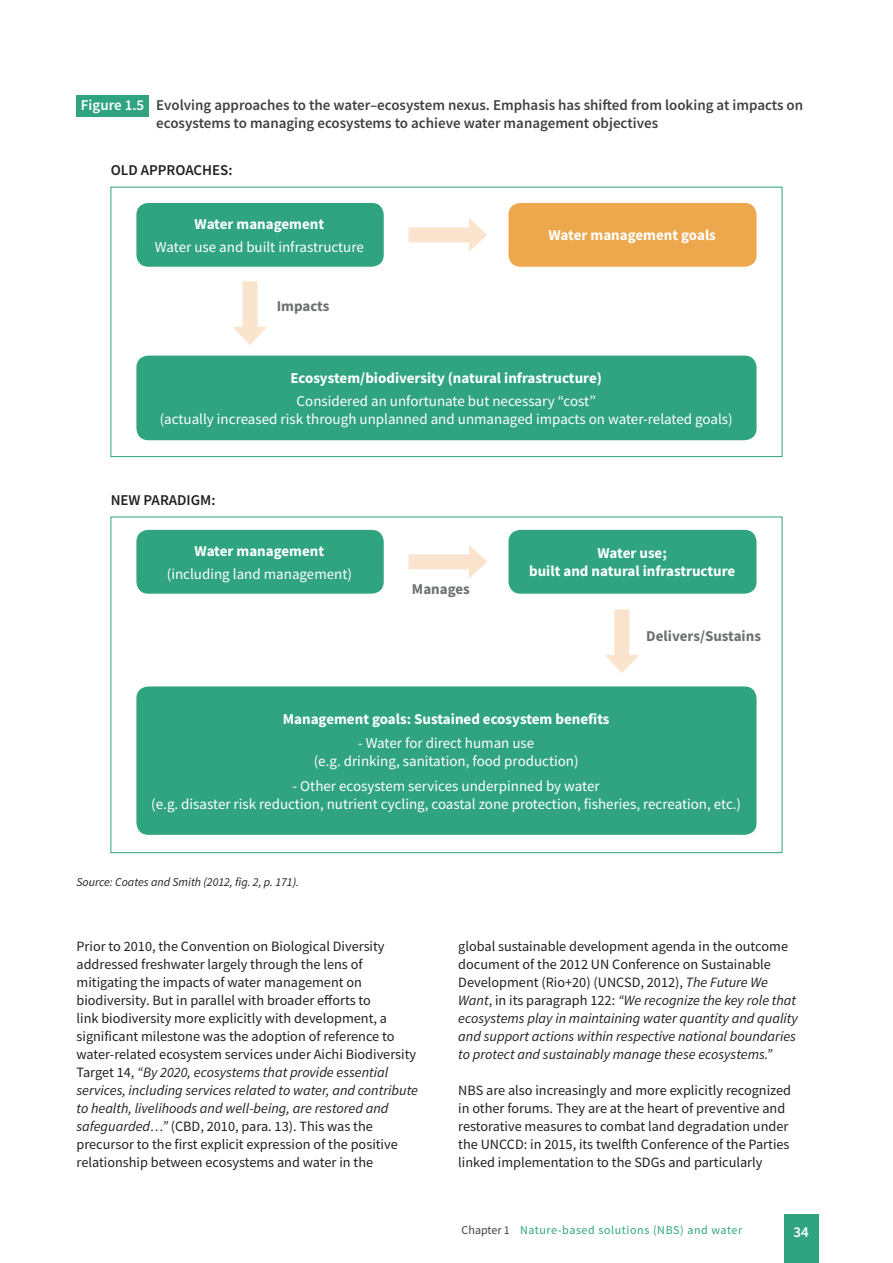
<style>
.page{position:relative;width:893px;height:1263px;background:#fff}
.page>*{position:absolute;margin:0;border:0;box-sizing:border-box;transform-origin:0 0}
.t1{font:15px/18px "Source Sans Pro";color:#fff;text-align:center}
.t2{font:700 15px/18px "Source Sans Pro";color:#fff;text-align:center}
.TITLE_figure{font:600 15px/18px "Source Sans Pro";color:#414142}
.t3{font:700 15px "Source Sans Pro";color:#6d6f71}
.t4{font:600 15px "Source Sans Pro";color:#231f20}
.t5{font:600 15px "Source Sans Pro";color:#fff}
.Body_9_5pt_REGULAR{font:14.25px/18px "Source Sans Pro";color:#231f20}
.Body_9_5pt_REGULAR-2{font:italic 14.25px/18px "Source Sans Pro";color:#231f20}
.Chapter_TITLE{font:12px "Source Sans Pro";letter-spacing:.05em;color:#2fa47f}
.Note{font:italic 12px "Source Sans Pro";color:#231f20}
.s1{color:#fff}
.s2{font-style:italic}
.s3{font-style:normal}
.s4{color:#414142}
</style>
<div class="page">
<div style="left:784px;top:1215px;width:34px;height:48px;background:#2fa47f"></div>
<div style="left:136px;top:203px;width:248px;height:64px;background:#2fa47f;border-radius:12px"></div>
<div style="left:136px;top:530px;width:248px;height:64px;background:#2fa47f;border-radius:12px"></div>
<div style="left:136px;top:356px;width:620px;height:84px;background:#2fa47f;border-radius:12px"></div>
<div style="left:136px;top:686px;width:620px;height:149px;background:#2fa47f;border-radius:12px"></div>
<div style="left:508px;top:203px;width:248px;height:64px;background:#eda74c;border-radius:12px"></div>
<div style="left:508px;top:530px;width:248px;height:64px;background:#2fa47f;border-radius:12px"></div>
<div style="left:409px;top:227px;width:67px;height:15px;background:#fae4cd"></div>
<svg style="left:469px;top:218px;width:18px;height:34px"></svg>
<div style="left:409px;top:554px;width:67px;height:15px;background:#fae4cd"></div>
<svg style="left:469px;top:545px;width:18px;height:34px"></svg>
<div style="left:242px;top:281px;width:15px;height:53px;background:#fae4cd"></div>
<svg style="left:233px;top:327px;width:34px;height:18px"></svg>
<div style="left:614px;top:609px;width:15px;height:53px;background:#fae4cd"></div>
<svg style="left:605px;top:655px;width:34px;height:18px"></svg>
<div style="left:111px;top:187px;width:671px;height:270px;border:1px solid #2fa47f"></div>
<div style="left:77px;top:95px;width:72px;height:22px;background:#2fa47f"></div>
<p class="TITLE_figure" style="left:156px;top:96px;width:648px;text-indent:-75px"><span class="s1">Figure 1.5</span> Evolving approaches to the water–ecosystem nexus. Emphasis has shifted from looking at impacts on ecosystems to managing ecosystems to achieve water management objectives</p>
<p class="t4" style="left:111px;top:160px;width:123px">OLD APPROACHES:</p>
<p class="t2" style="left:195px;top:215px;width:131px">Water management</p>
<p class="t1" style="left:155px;top:238px;width:210px">Water use and built infrastructure</p>
<p class="t3" style="left:277px;top:296px;width:54px">Impacts</p>
<p class="t2" style="left:549px;top:226px;width:169px">Water management goals</p>
<p class="t2" style="left:290px;top:369px;width:313px">Ecosystem/biodiversity (natural infrastructure)</p>
<p class="t1" style="left:160px;top:392px;width:574px">Considered an unfortunate but necessary “cost”<br>(actually increased risk through unplanned and unmanaged impacts on water-related goals)</p>
<p class="t4" style="left:111px;top:490px;width:106px">NEW PARADIGM:</p>
<p class="t2" style="left:195px;top:542px;width:131px">Water management</p>
<p class="t1" style="left:167px;top:564px;width:187px">(including land management)</p>
<p class="t3" style="left:412px;top:579px;width:59px">Manages</p>
<p class="t2" style="left:529px;top:544px;width:208px">Water use;<br>built and natural infrastructure</p>
<p class="t3" style="left:646px;top:626px;width:116px">Delivers/Sustains</p>
<p class="t2" style="left:283px;top:710px;width:328px">Management goals: Sustained ecosystem benefits</p>
<p class="t1" style="left:314px;top:734px;width:266px">- Water for direct human use<br>(e.g. drinking, sanitation, food production)</p>
<p class="t1" style="left:151px;top:776px;width:591px">- Other ecosystem services underpinned by water<br>(e.g. disaster risk reduction, nutrient cycling, coastal zone protection, fisheries, recreation, etc.)</p>
<p class="Note" style="left:77px;top:874px;width:224px">Source: Coates and Smith (2012, fig. 2, p. 171).</p>
<p class="Body_9_5pt_REGULAR" style="left:77px;top:937px;width:343px">Prior to 2010, the Convention on Biological Diversity addressed freshwater largely through the lens of mitigating the impacts of water management on biodiversity. But in parallel with broader efforts to<br>link biodiversity more explicitly with development, a significant milestone was the adoption of reference to water-related ecosystem services under Aichi Biodiversity Target 14, <span class="s2">“By 2020, ecosystems that provide essential services, including services related to water, and contribute to health, livelihoods and well-being, are restored and safeguarded…”</span> (CBD, 2010, para. 13). This was the precursor to the first explicit expression of the positive relationship between ecosystems and water in the</p>
<p class="Body_9_5pt_REGULAR-2" style="left:458px;top:937px;width:341px"><span class="s3">global sustainable development agenda in the outcome document of the 2012 UN Conference on Sustainable Development (Rio+20) (UNCSD, 2012),</span> The Future We Want<span class="s3">, in its paragraph 122:</span> “We recognize the key role that ecosystems play in maintaining water quantity and quality and support actions within respective national boundaries to protect and sustainably manage these ecosystems.”</p>
<p class="Body_9_5pt_REGULAR" style="left:458px;top:1081px;width:334px">NBS are also increasingly and more explicitly recognized in other forums. They are at the heart of preventive and restorative measures to combat land degradation under the UNCCD: in 2015, its twelfth Conference of the Parties linked implementation to the SDGs and particularly</p>
<p class="Chapter_TITLE" style="left:462px;top:1223px;width:282px"><span class="s4">Chapter 1</span> Nature-based solutions (NBS) and water</p>
<p class="t5" style="left:793px;top:1222px;width:17px">34</p>
</div>
